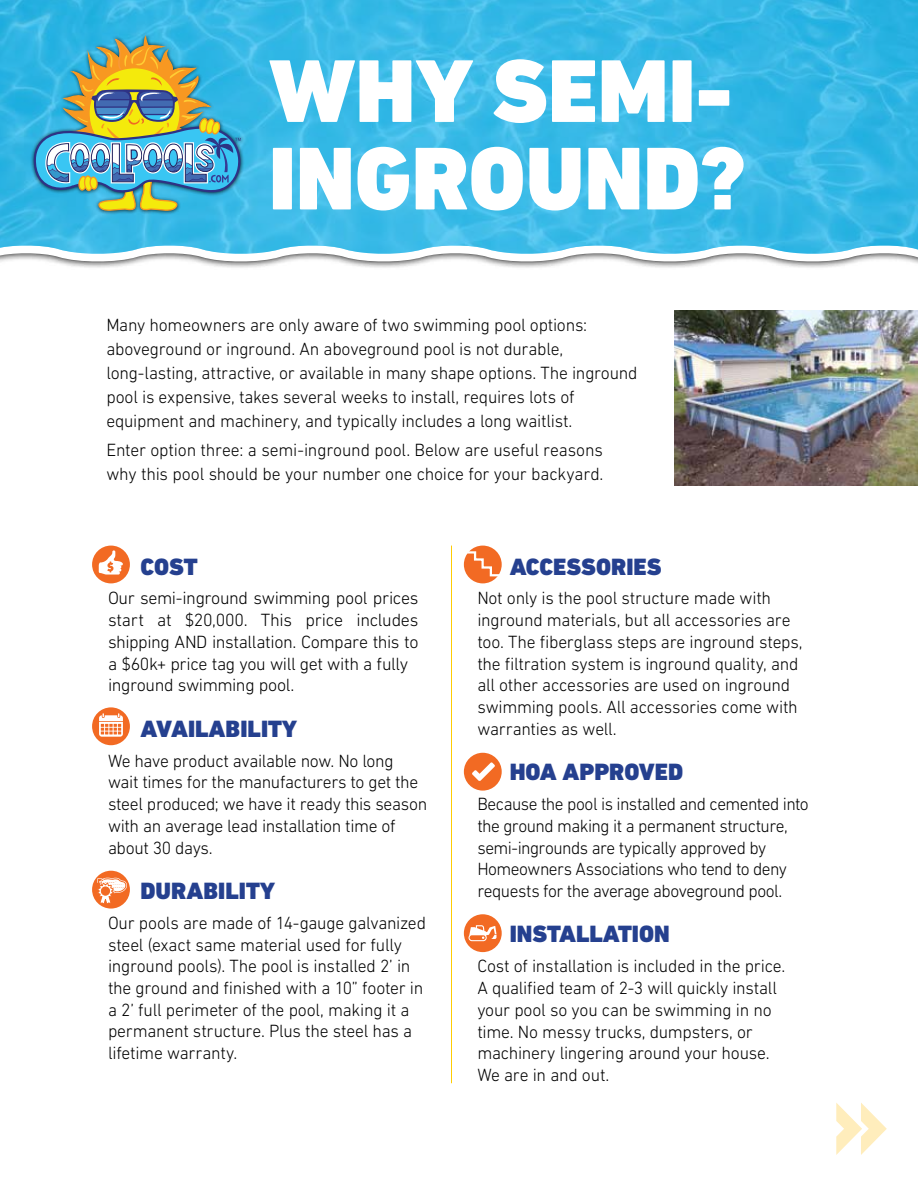
<style>
.page{position:relative;width:918px;height:1188px;background:#fff}
.page>*{position:absolute;margin:0;border:0;box-sizing:border-box;transform-origin:0 0}
.t1{font:900 90.6px/87.4px "DIN Next LT Pro";color:#fff}
.t2{font:900 24px "DIN Next LT Pro";color:#25408f}
.t3{font:300 18px/21.8px "DIN Next LT Pro";letter-spacing:-.015em;color:#000}
</style>
<div class="page">
<svg style="left:59px;top:263px;width:859px;height:5px"></svg>
<svg style="left:0;top:255px;width:918px;height:8px"></svg>
<img style="left:0;top:0;width:918px;height:255px">
<div style="left:30px;top:32px;width:215px;height:183px;background:#000;opacity:.76"></div>
<svg style="left:34px;top:36px;width:207px;height:182px;background:#69acac"></svg>
<svg style="left:836px;top:1103px;width:51px;height:52px"></svg>
<img style="left:674px;top:311px;width:244px;height:175px">
<hr style="left:451px;top:546px;width:1px;height:537px;background:#ffcd03">
<div style="left:92px;top:546px;width:38px;height:37px;background:#f26a23;border-radius:50%"></div>
<svg style="left:99px;top:550px;width:24px;height:25px"></svg>
<div style="left:92px;top:707px;width:38px;height:38px;background:#f26a23;border-radius:50%"></div>
<div style="left:464px;top:753px;width:38px;height:38px;background:#f26a23;border-radius:50%"></div>
<div style="left:464px;top:546px;width:38px;height:37px;background:#f26a23;border-radius:50%"></div>
<div style="left:92px;top:871px;width:38px;height:38px;background:#f26a23;border-radius:50%"></div>
<svg style="left:97px;top:878px;width:30px;height:27px"></svg>
<svg style="left:99px;top:713px;width:24px;height:24px"></svg>
<div style="left:464px;top:914px;width:38px;height:38px;background:#f26a23;border-radius:50%"></div>
<svg style="left:469px;top:925px;width:28px;height:16px"></svg>
<svg style="left:472px;top:762px;width:23px;height:19px"></svg>
<svg style="left:465px;top:550px;width:37px;height:28px"></svg>
<h1 class="t1" style="left:269px;top:47px;width:478px">WHY SEMI-<br>INGROUND?</h1>
<p class="t3" style="left:106px;top:313px;width:533px;line-height:24px">Many homeowners are only aware of two swimming pool options: aboveground or inground. An aboveground pool is not durable, long-lasting, attractive, or available in many shape options. The inground pool is expensive, takes several weeks to install, requires lots of equipment and machinery, and typically includes a long waitlist.</p>
<p class="t3" style="left:106px;top:438px;width:499px;line-height:24px">Enter option three: a semi-inground pool. Below are useful reasons why this pool should be your number one choice for your backyard.</p>
<h2 class="t2" style="left:140px;top:552px;width:59px">COST</h2>
<p class="t3" style="left:108px;top:587px;width:312px">Our semi-inground swimming pool prices start at $20,000. This price includes shipping AND installation. Compare this to a $60k+ price tag you will get with a fully inground swimming pool.</p>
<h2 class="t2" style="left:140px;top:714px;width:158px">AVAILABILITY</h2>
<p class="t3" style="left:108px;top:749px;width:321px">We have product available now. No long wait times for the manufacturers to get the steel produced; we have it ready this season with an average lead installation time of about 30 days.</p>
<h2 class="t2" style="left:140px;top:876px;width:136px">DURABILITY</h2>
<p class="t3" style="left:108px;top:912px;width:320px">Our pools are made of 14-gauge galvanized steel (exact same material used for fully inground pools). The pool is installed 2’ in the ground and finished with a 10” footer in a 2’ full perimeter of the pool, making it a permanent structure. Plus the steel has a lifetime warranty.</p>
<h2 class="t2" style="left:510px;top:552px;width:153px">ACCESSORIES</h2>
<p class="t3" style="left:477px;top:587px;width:327px">Not only is the pool structure made with inground materials, but all accessories are too. The fiberglass steps are inground steps, the filtration system is inground quality, and all other accessories are used on inground swimming pools. All accessories come with warranties as well.</p>
<h2 class="t2" style="left:510px;top:758px;width:175px">HOA APPROVED</h2>
<p class="t3" style="left:477px;top:793px;width:333px">Because the pool is installed and cemented into the ground making it a permanent structure, semi-ingrounds are typically approved by Homeowners Associations who tend to deny requests for the average aboveground pool.</p>
<h2 class="t2" style="left:510px;top:920px;width:162px">INSTALLATION</h2>
<p class="t3" style="left:477px;top:955px;width:310px">Cost of installation is included in the price.<br>A qualified team of 2-3 will quickly install your pool so you can be swimming in no time. No messy trucks, dumpsters, or machinery lingering around your house.<br>We are in and out.</p>
</div>
